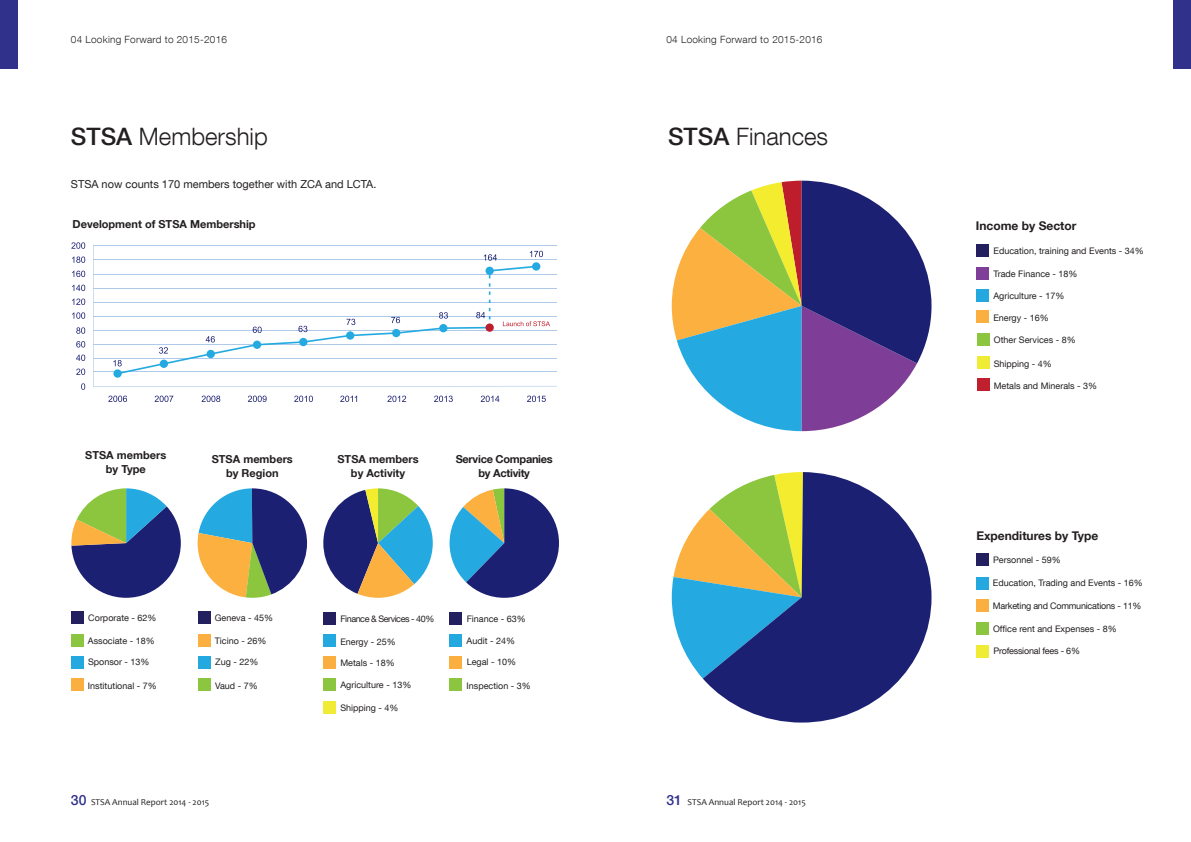
<style>
.page{position:relative;width:1191px;height:842px;background:#fff}
.page>*{position:absolute;margin:0;border:0;box-sizing:border-box;transform-origin:0 0}
.t1{font:300 24px "Helvetica Neue LT Com";color:#231f20}
.t2{font:700 12px "Helvetica Neue LT Com";color:#231f20}
.t3{font:700 11px/14px "Helvetica Neue LT Com";color:#231f20;text-align:center}
.t4{font:11px "Helvetica Neue LT Com";color:#231f20}
.t5{font:700 11px/14px "Helvetica Neue LT Com";letter-spacing:-.025em;color:#231f20;text-align:center}
.t6{font:300 10px "Helvetica Neue LT Com";letter-spacing:.025em;color:#231f20}
.t7{font:9px "Helvetica Neue LT Com";color:#231f20}
.t8{font:9px "Candara";color:#231f20}
.t9{font:9px "Helvetica Neue LT Com";letter-spacing:-.025em;color:#231f20}
.t10{font:9px "Helvetica Neue LT Com";letter-spacing:-.05em;color:#231f20}
.s1{font-weight:500}
.s2{font-family:"Helvetica Neue LT Com";font-weight:500;font-size:14px;color:#30318a}
</style>
<div class="page">
<div style="left:0;top:0;width:17px;height:68px;background:#30318a"></div>
<div style="left:1174px;top:0;width:17px;height:68px;background:#30318a"></div>
<div style="left:71px;top:611px;width:13px;height:13px;background:#241f5e"></div>
<div style="left:71px;top:634px;width:13px;height:13px;background:#8cc540"></div>
<div style="left:71px;top:656px;width:13px;height:13px;background:#23a9e0"></div>
<div style="left:71px;top:678px;width:13px;height:13px;background:#fbaf41"></div>
<div style="left:198px;top:611px;width:12px;height:13px;background:#241f5e"></div>
<div style="left:198px;top:656px;width:13px;height:13px;background:#23a9e0"></div>
<div style="left:198px;top:678px;width:13px;height:13px;background:#8cc540"></div>
<div style="left:198px;top:634px;width:12px;height:13px;background:#fbaf41"></div>
<div style="left:323px;top:612px;width:13px;height:13px;background:#241f5e"></div>
<div style="left:323px;top:634px;width:13px;height:13px;background:#23a9e0"></div>
<div style="left:323px;top:678px;width:13px;height:13px;background:#8cc540"></div>
<div style="left:323px;top:701px;width:13px;height:13px;background:#f0eb34"></div>
<div style="left:449px;top:612px;width:13px;height:12px;background:#241f5e"></div>
<div style="left:449px;top:634px;width:13px;height:13px;background:#23a9e0"></div>
<div style="left:449px;top:656px;width:13px;height:13px;background:#fbaf41"></div>
<div style="left:449px;top:678px;width:13px;height:13px;background:#8cc540"></div>
<div style="left:323px;top:656px;width:13px;height:13px;background:#fbaf41"></div>
<hr style="left:93px;top:245px;width:464px;height:1px;background:#afcae9">
<svg style="left:93px;top:246px;width:464px;height:141px"></svg>
<div style="left:113px;top:369px;width:9px;height:9px;background:#24aae1;border-radius:50%"></div>
<svg style="left:113px;top:251px;width:437px;height:123px"></svg>
<div style="left:485px;top:323px;width:9px;height:9px;background:#be1d2c;border-radius:50%"></div>
<svg style="left:71px;top:242px;width:14px;height:7px"></svg>
<svg style="left:72px;top:256px;width:13px;height:7px"></svg>
<svg style="left:72px;top:271px;width:13px;height:6px"></svg>
<svg style="left:72px;top:285px;width:13px;height:6px"></svg>
<svg style="left:72px;top:299px;width:13px;height:6px"></svg>
<svg style="left:72px;top:312px;width:13px;height:7px"></svg>
<svg style="left:76px;top:327px;width:9px;height:7px"></svg>
<svg style="left:76px;top:341px;width:9px;height:6px"></svg>
<svg style="left:76px;top:355px;width:9px;height:6px"></svg>
<svg style="left:76px;top:369px;width:9px;height:6px"></svg>
<svg style="left:81px;top:383px;width:4px;height:7px"></svg>
<svg style="left:108px;top:396px;width:19px;height:6px"></svg>
<svg style="left:155px;top:396px;width:18px;height:6px"></svg>
<svg style="left:201px;top:396px;width:19px;height:6px"></svg>
<svg style="left:248px;top:396px;width:19px;height:6px"></svg>
<svg style="left:294px;top:396px;width:19px;height:6px"></svg>
<svg style="left:340px;top:396px;width:17px;height:6px"></svg>
<svg style="left:387px;top:396px;width:19px;height:6px"></svg>
<svg style="left:434px;top:396px;width:19px;height:6px"></svg>
<svg style="left:481px;top:396px;width:18px;height:6px"></svg>
<svg style="left:527px;top:396px;width:19px;height:6px"></svg>
<svg style="left:198px;top:488px;width:109px;height:110px"></svg>
<svg style="left:71px;top:488px;width:110px;height:110px"></svg>
<svg style="left:449px;top:488px;width:110px;height:110px"></svg>
<svg style="left:323px;top:488px;width:110px;height:110px"></svg>
<svg style="left:672px;top:516px;width:31px;height:162px"></svg>
<svg style="left:703px;top:472px;width:228px;height:250px;fill:#1c2072"></svg>
<div style="left:976px;top:244px;width:13px;height:13px;background:#241f5e"></div>
<div style="left:976px;top:267px;width:13px;height:13px;background:#7f3f98"></div>
<div style="left:976px;top:333px;width:13px;height:13px;background:#8cc540"></div>
<div style="left:976px;top:356px;width:13px;height:13px;background:#f0eb34"></div>
<div style="left:976px;top:289px;width:13px;height:13px;background:#23a9e0"></div>
<div style="left:976px;top:378px;width:13px;height:13px;background:#c01f2e"></div>
<div style="left:976px;top:310px;width:13px;height:13px;background:#fbaf41"></div>
<svg style="left:672px;top:181px;width:259px;height:250px"></svg>
<div style="left:975px;top:553px;width:13px;height:13px;background:#241f5e"></div>
<div style="left:975px;top:577px;width:13px;height:12px;background:#23a9e0"></div>
<div style="left:975px;top:622px;width:13px;height:12px;background:#8cc540"></div>
<div style="left:975px;top:645px;width:13px;height:13px;background:#f0eb34"></div>
<div style="left:975px;top:599px;width:13px;height:12px;background:#fbaf41"></div>
<p class="t6" style="left:71px;top:33px;width:158px">04 Looking Forward to 2015-2016</p>
<h1 class="t1" style="left:71px;top:121px;width:198px"><span class="s1">STSA</span> Membership</h1>
<p class="t4" style="left:71px;top:178px;width:307px">STSA now counts 170 members together with ZCA and LCTA.</p>
<p class="t3" style="left:73px;top:217px;width:185px">Development of STSA Membership</p>
<p class="t3" style="left:85px;top:448px;width:83px">STSA members by Type</p>
<p class="t3" style="left:212px;top:452px;width:83px">STSA members by Region</p>
<p class="t3" style="left:337px;top:452px;width:83px">STSA members by Activity</p>
<p class="t5" style="left:456px;top:452px;width:99px">Service Companies by Activity</p>
<p class="t7" style="left:88px;top:612px;width:70px">Corporate - 62%</p>
<p class="t7" style="left:88px;top:635px;width:68px">Associate - 18%</p>
<p class="t7" style="left:88px;top:656px;width:63px">Sponsor - 13%</p>
<p class="t7" style="left:88px;top:680px;width:70px">Institutional - 7%</p>
<p class="t7" style="left:215px;top:613px;width:60px">Geneva - 45%</p>
<p class="t7" style="left:215px;top:656px;width:45px">Zug - 22%</p>
<p class="t7" style="left:215px;top:680px;width:44px">Vaud - 7%</p>
<p class="t7" style="left:215px;top:635px;width:53px">Ticino - 26%</p>
<p class="t10" style="left:340px;top:613px;width:95px">Finance &amp; Services - 40%</p>
<p class="t7" style="left:340px;top:636px;width:57px">Energy - 25%</p>
<p class="t7" style="left:340px;top:679px;width:72px">Agriculture - 13%</p>
<p class="t7" style="left:340px;top:702px;width:60px">Shipping - 4%</p>
<p class="t7" style="left:340px;top:657px;width:56px">Metals - 18%</p>
<p class="t7" style="left:467px;top:613px;width:61px">Finance - 63%</p>
<p class="t7" style="left:466px;top:635px;width:50px">Audit - 24%</p>
<p class="t7" style="left:467px;top:656px;width:51px">Legal - 10%</p>
<p class="t7" style="left:466px;top:680px;width:66px">Inspection - 3%</p>
<p class="t6" style="left:666px;top:33px;width:158px">04 Looking Forward to 2015-2016</p>
<h1 class="t1" style="left:668px;top:121px;width:162px"><span class="s1">STSA</span> Finances</h1>
<p class="t8" style="left:71px;top:797px;width:140px"><span class="s2">30</span> STSA Annual Report 2014 - 2015</p>
<p class="t8" style="left:666px;top:797px;width:141px"><span class="s2">31</span> STSA Annual Report 2014 - 2015</p>
<h2 class="t2" style="left:975px;top:218px;width:102px">Income by Sector</h2>
<p class="t7" style="left:993px;top:245px;width:152px">Education, training and Events - 34%</p>
<p class="t7" style="left:993px;top:268px;width:86px">Trade Finance - 18%</p>
<p class="t7" style="left:993px;top:290px;width:72px">Agriculture - 17%</p>
<p class="t7" style="left:993px;top:312px;width:57px">Energy - 16%</p>
<p class="t7" style="left:993px;top:335px;width:83px">Other Services - 8%</p>
<p class="t7" style="left:993px;top:358px;width:60px">Shipping - 4%</p>
<p class="t7" style="left:993px;top:380px;width:105px">Metals and Minerals - 3%</p>
<h2 class="t2" style="left:976px;top:528px;width:124px">Expenditures by Type</h2>
<p class="t7" style="left:993px;top:555px;width:69px">Personnel - 59%</p>
<p class="t7" style="left:993px;top:577px;width:152px">Education, Trading and Events - 16%</p>
<p class="t7" style="left:993px;top:623px;width:125px">Office rent and Expenses - 8%</p>
<p class="t9" style="left:993px;top:600px;width:150px">Marketing and Communications - 11%</p>
<p class="t9" style="left:993px;top:645px;width:88px">Professional fees - 6%</p>
</div>
